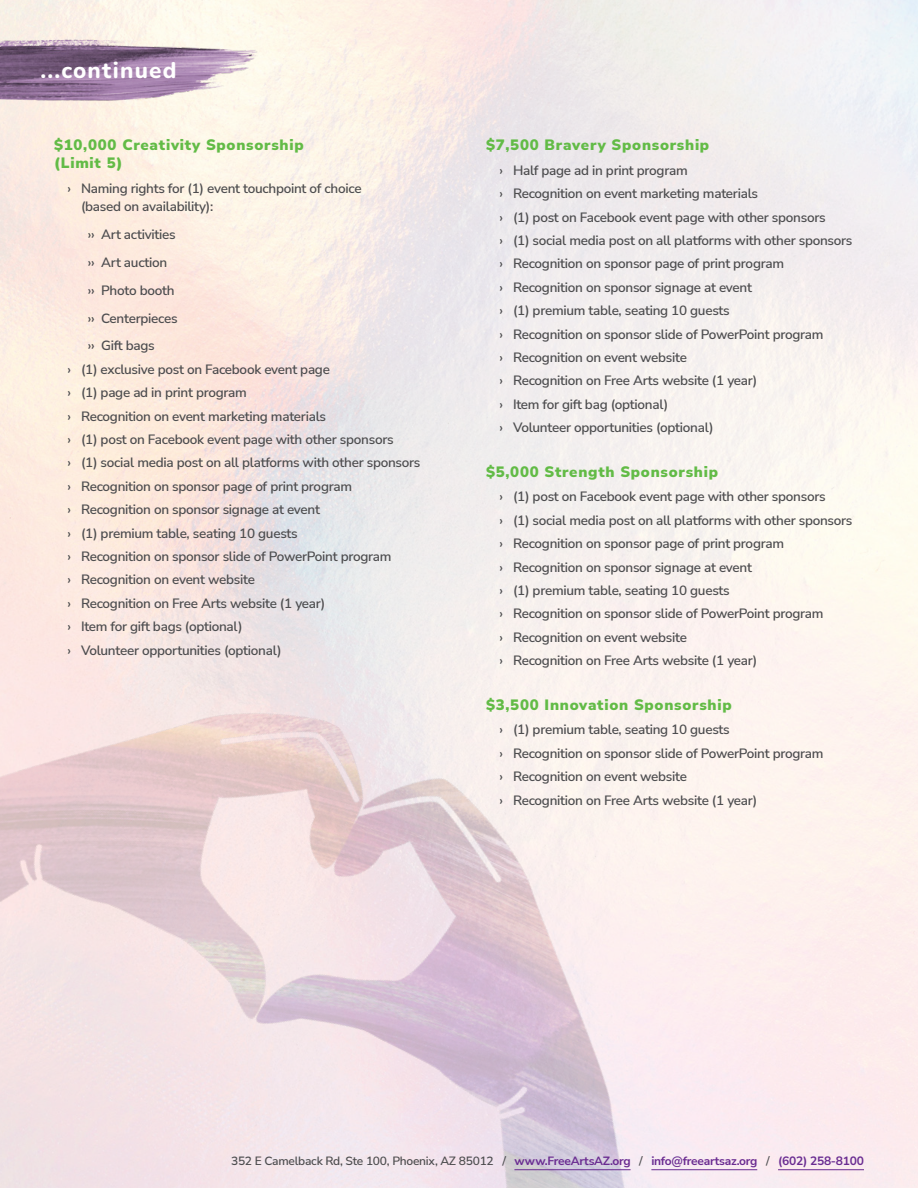
<style>
.page{position:relative;width:918px;height:1188px;background:#fff}
.page>*{position:absolute;margin:0;border:0;box-sizing:border-box;transform-origin:0 0}
.t1{font:200 22.5px "Nunito";letter-spacing:.055em;color:#fff}
.t2{font:900 15px/18px "Nunito Sans";letter-spacing:.05em;color:#62bb46}
.t3{font:600 13.5px/23.4px "Nunito Sans";letter-spacing:-.02em;color:#4d4d4f}
.t4{font:700 12px "Nunito Sans";letter-spacing:-.02em;color:#6a2c91}
.s1{font-weight:600;color:#4d4d4f}
</style>
<div class="page">
<img style="left:0;top:693px;width:836px;height:495px">
<img style="left:0;top:38px;width:258px;height:71px">
<hr style="left:514px;top:1169px;width:117px;height:1px;background:#6a2c91">
<hr style="left:651px;top:1169px;width:106px;height:1px;background:#6a2c91">
<hr style="left:778px;top:1169px;width:86px;height:1px;background:#6a2c91">
<h1 class="t1" style="left:40px;top:54px;width:137px">...continued</h1>
<p class="t2" style="left:54px;top:135px;width:251px">$10,000 Creativity Sponsorship (Limit 5)</p>
<p class="t3" style="left:81px;top:179px;width:282px;line-height:18px;text-indent:-14px">› Naming rights for (1) event touchpoint of choice (based on availability):</p>
<p class="t3" style="left:88px;top:220px;width:91px;line-height:27.9px">›› Art activities ›› Art auction ›› Photo booth ›› Centerpieces ›› Gift bags</p>
<p class="t3" style="left:68px;top:357px;width:354px">› (1) exclusive post on Facebook event page<br>› (1) page ad in print program<br>› Recognition on event marketing materials<br>› (1) post on Facebook event page with other sponsors<br>› (1) social media post on all platforms with other sponsors › Recognition on sponsor page of print program<br>› Recognition on sponsor signage at event<br>› (1) premium table, seating 10 guests<br>› Recognition on sponsor slide of PowerPoint program<br>› Recognition on event website<br>› Recognition on Free Arts website (1 year)<br>› Item for gift bags (optional)<br>› Volunteer opportunities (optional)</p>
<p class="t2" style="left:486px;top:135px;width:225px">$7,500 Bravery Sponsorship</p>
<p class="t3" style="left:500px;top:158px;width:354px">› Half page ad in print program<br>› Recognition on event marketing materials<br>› (1) post on Facebook event page with other sponsors<br>› (1) social media post on all platforms with other sponsors › Recognition on sponsor page of print program<br>› Recognition on sponsor signage at event<br>› (1) premium table, seating 10 guests<br>› Recognition on sponsor slide of PowerPoint program<br>› Recognition on event website<br>› Recognition on Free Arts website (1 year)<br>› Item for gift bag (optional)<br>› Volunteer opportunities (optional)</p>
<p class="t2" style="left:486px;top:462px;width:233px">$5,000 Strength Sponsorship</p>
<p class="t3" style="left:500px;top:485px;width:354px">› (1) post on Facebook event page with other sponsors<br>› (1) social media post on all platforms with other sponsors › Recognition on sponsor page of print program<br>› Recognition on sponsor signage at event<br>› (1) premium table, seating 10 guests<br>› Recognition on sponsor slide of PowerPoint program<br>› Recognition on event website<br>› Recognition on Free Arts website (1 year)</p>
<p class="t2" style="left:486px;top:695px;width:247px">$3,500 Innovation Sponsorship</p>
<p class="t3" style="left:500px;top:717px;width:326px">› (1) premium table, seating 10 guests<br>› Recognition on sponsor slide of PowerPoint program › Recognition on event website<br>› Recognition on Free Arts website (1 year)</p>
<p class="t4" style="left:231px;top:1153px;width:634px"><span class="s1">352 E Camelback Rd, Ste 100, Phoenix, AZ 85012 /</span> www.FreeArtsAZ.org <span class="s1">/</span> info@freeartsaz.org <span class="s1">/</span> (602) 258-8100</p>
</div>
